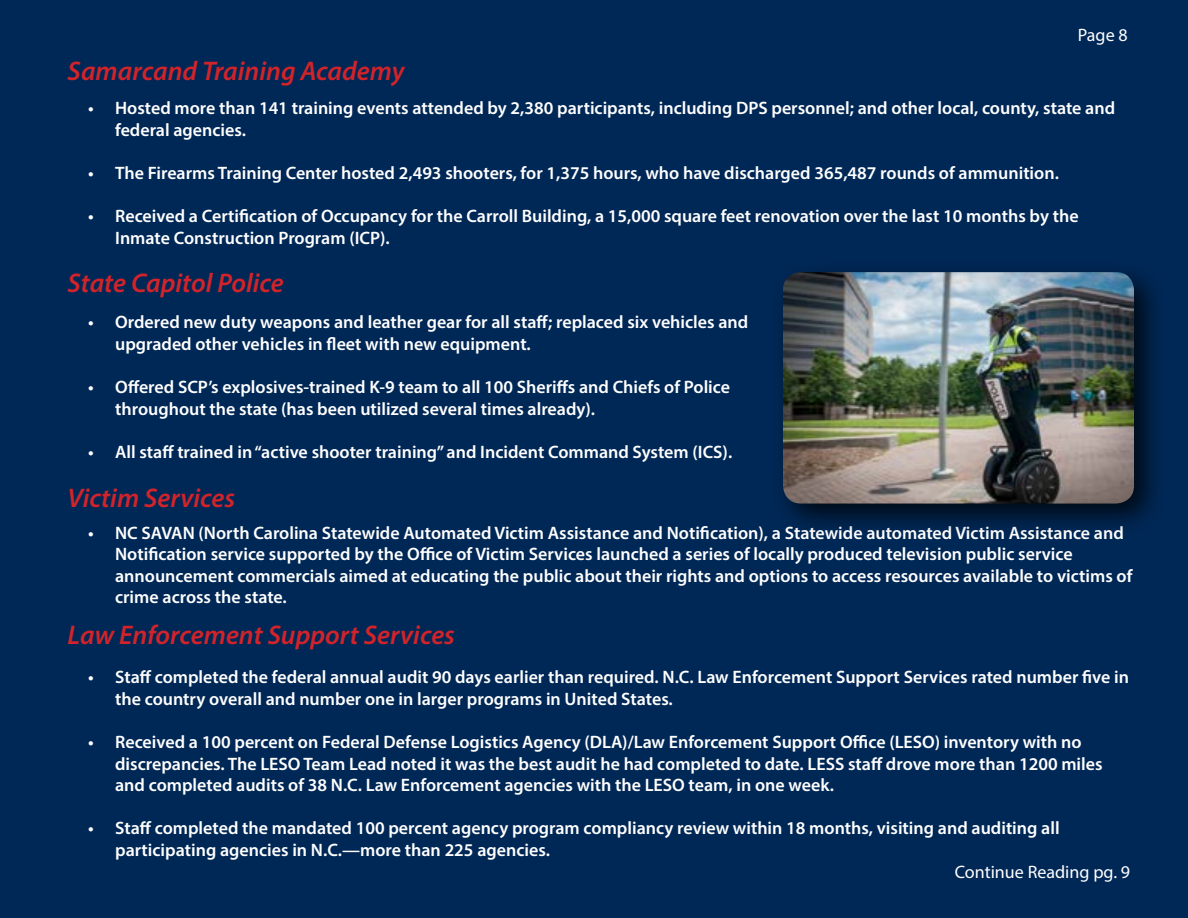
<style>
.page{position:relative;width:1188px;height:918px;background:#002856}
.page>*{position:absolute;margin:0;border:0;box-sizing:border-box;transform-origin:0 0}
.t1{font:italic 600 27px "Myriad Pro";color:#d2232a}
.t2{font:600 18px/21.6px "Myriad Pro";color:#fff}
.t3{font:18px "Myriad Pro";color:#fff}
</style>
<div class="page">
<div style="left:771px;top:260px;width:396px;height:278px;background:#000;opacity:.75"></div>
<img style="left:783px;top:272px;width:351px;height:232px">
<h1 class="t1" style="left:68px;top:54px;width:338px">Samarcand Training Academy</h1>
<p class="t3" style="left:1078px;top:23px;width:51px">Page 8</p>
<p class="t2" style="left:115px;top:97px;width:1002px;text-indent:-27px">• Hosted more than 141 training events attended by 2,380 participants, including DPS personnel; and other local, county, state and federal agencies.</p>
<p class="t2" style="left:88px;top:161px;width:972px">• The Firearms Training Center hosted 2,493 shooters, for 1,375 hours, who have discharged 365,487 rounds of ammunition.</p>
<p class="t2" style="left:115px;top:205px;width:965px;text-indent:-27px">• Received a Certification of Occupancy for the Carroll Building, a 15,000 square feet renovation over the last 10 months by the<br>Inmate Construction Program (ICP).</p>
<h1 class="t1" style="left:68px;top:266px;width:218px">State Capitol Police</h1>
<p class="t2" style="left:115px;top:311px;width:635px;text-indent:-27px">• Ordered new duty weapons and leather gear for all staff; replaced six vehicles and upgraded other vehicles in fleet with new equipment.</p>
<p class="t2" style="left:115px;top:376px;width:616px;text-indent:-27px">• Offered SCP’s explosives-trained K-9 team to all 100 Sheriffs and Chiefs of Police throughout the state (has been utilized several times already).</p>
<p class="t2" style="left:88px;top:441px;width:646px">• All staff trained in “active shooter training” and Incident Command System (ICS).</p>
<h1 class="t1" style="left:68px;top:481px;width:169px">Victim Services</h1>
<p class="t2" style="left:115px;top:521px;width:1019px;text-indent:-27px">• NC SAVAN (North Carolina Statewide Automated Victim Assistance and Notification), a Statewide automated Victim Assistance and Notification service supported by the Office of Victim Services launched a series of locally produced television public service announcement commercials aimed at educating the public about their rights and options to access resources available to victims of crime across the state.</p>
<h1 class="t1" style="left:68px;top:617px;width:389px">Law Enforcement Support Services</h1>
<p class="t2" style="left:115px;top:666px;width:1015px;text-indent:-27px">• Staff completed the federal annual audit 90 days earlier than required. N.C. Law Enforcement Support Services rated number five in the country overall and number one in larger programs in United States.</p>
<p class="t2" style="left:115px;top:731px;width:989px;text-indent:-27px">• Received a 100 percent on Federal Defense Logistics Agency (DLA)/Law Enforcement Support Office (LESO) inventory with no discrepancies. The LESO Team Lead noted it was the best audit he had completed to date. LESS staff drove more than 1200 miles and completed audits of 38 N.C. Law Enforcement agencies with the LESO team, in one week.</p>
<p class="t2" style="left:115px;top:817px;width:946px;text-indent:-27px">• Staff completed the mandated 100 percent agency program compliancy review within 18 months, visiting and auditing all participating agencies in N.C.—more than 225 agencies.</p>
<p class="t3" style="left:955px;top:860px;width:177px">Continue Reading pg. 9</p>
</div>
